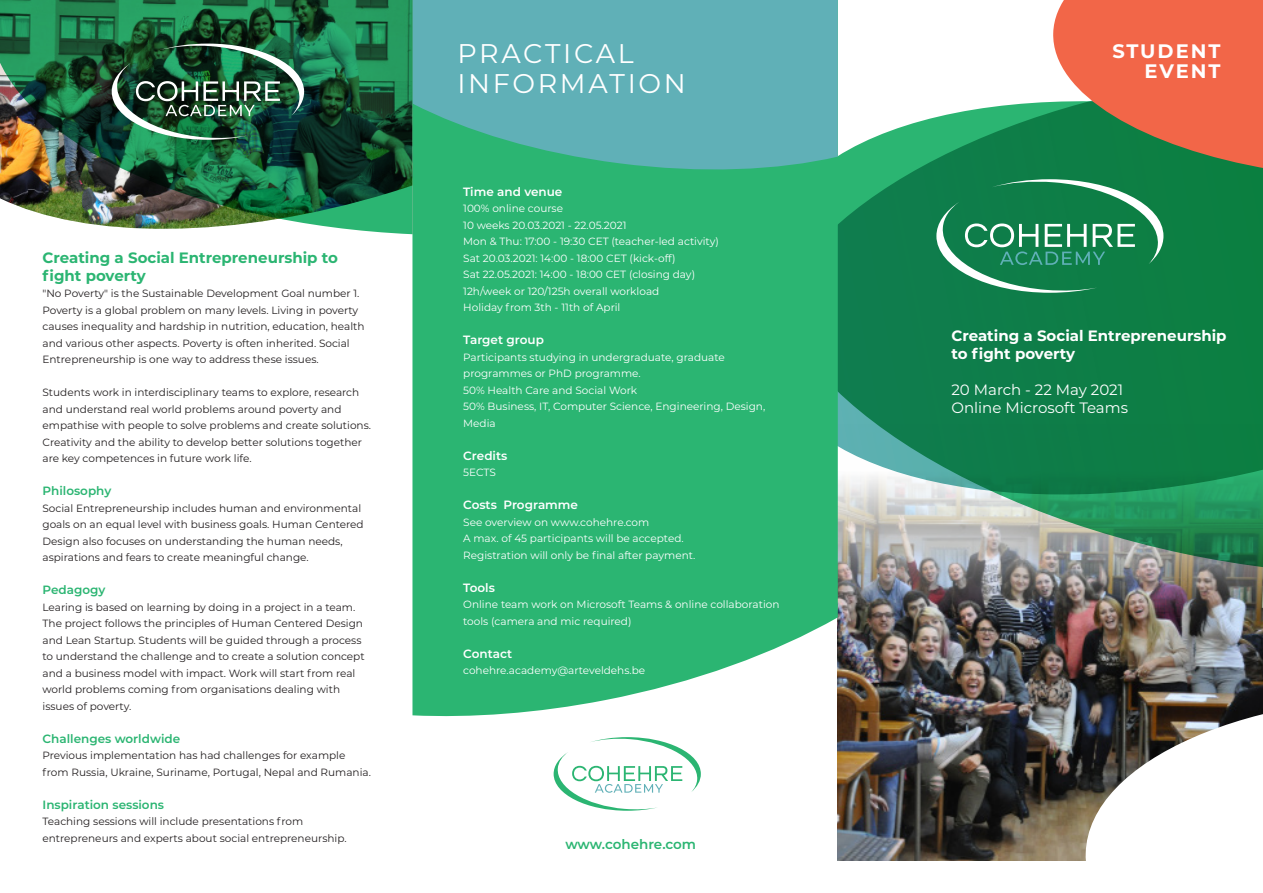
<style>
.page{position:relative;width:1263px;height:893px;background:#fff}
.page>*{position:absolute;margin:0;border:0;box-sizing:border-box;transform-origin:0 0}
.TITLE_1{font:27px "Montserrat";letter-spacing:.1em;color:#fff}
.TITLE_1-2{font:700 19.5px "Montserrat";letter-spacing:.1em;color:#fff}
.t1{font:700 15px/18px "Montserrat";color:#fff}
.t2{font:700 15px/18px "Montserrat";color:#2bb572}
.t3{font:15px "Montserrat";color:#fff}
.LOPENDE_TXT{font:600 13.5px "Montserrat";letter-spacing:-.005em;color:#2bb572}
.t4{font:600 12px "Montserrat";color:#2bb572}
.LOPENDE_TXT-2{font:600 12px "Montserrat";color:#fff}
.TITLE_1-3{font:600 12px "Montserrat";color:#fff}
.t5{font:10.5px/16.5px "Montserrat";color:#231f20}
.LOPENDE_TXT-3{font:10.5px/16.5px "Montserrat";color:#fff}
.TITLE_1-4{font:10.5px/16.5px "Montserrat";color:#fff}
</style>
<div class="page">
<img style="left:837px;top:607px;width:426px;height:253px">
<svg style="left:838px;top:102px;width:425px;height:505px;background:#398d65"></svg>
<svg style="left:1083px;top:690px;width:180px;height:171px"></svg>
<div style="left:412px;top:174px;width:426px;height:544px;background:#2bb572"></div>
<svg style="left:412px;top:0;width:426px;height:174px;background:#59b0ae"></svg>
<img style="left:0;top:0;width:412px;height:234px">
<svg style="left:936px;top:179px;width:227px;height:114px;background:#2e8f60"></svg>
<svg style="left:554px;top:737px;width:147px;height:74px"></svg>
<img style="left:112px;top:44px;width:192px;height:96px">
<svg style="left:1051px;top:0;width:212px;height:169px;background:#c2714e"></svg>
<p class="t2" style="left:43px;top:247px;width:297px">Creating a Social Entrepreneurship to fight poverty</p>
<p class="t5" style="left:43px;top:285px;width:324px">"No Poverty" is the Sustainable Development Goal number 1.<br>Poverty is a global problem on many levels. Living in poverty causes inequality and hardship in nutrition, education, health and various other aspects. Poverty is often inherited. Social Entrepreneurship is one way to address these issues.</p>
<p class="t5" style="left:43px;top:384px;width:330px">Students work in interdisciplinary teams to explore, research and understand real world problems around poverty and empathise with people to solve problems and create solutions.<br>Creativity and the ability to develop better solutions together are key competences in future work life.</p>
<p class="t4" style="left:43px;top:482px;width:70px">Philosophy</p>
<p class="t5" style="left:43px;top:499px;width:323px">Social Entrepreneurship includes human and environmental goals on an equal level with business goals. Human Centered Design also focuses on understanding the human needs, aspirations and fears to create meaningful change.</p>
<p class="t4" style="left:43px;top:581px;width:64px">Pedagogy</p>
<p class="t5" style="left:43px;top:598px;width:324px">Learing is based on learning by doing in a project in a team.<br>The project follows the principles of Human Centered Design and Lean Startup. Students will be guided through a process to understand the challenge and to create a solution concept and a business model with impact. Work will start from real world problems coming from organisations dealing with issues of poverty.</p>
<p class="t4" style="left:43px;top:730px;width:139px">Challenges worldwide</p>
<p class="t5" style="left:43px;top:747px;width:330px">Previous implementation has had challenges for example from Russia, Ukraine, Suriname, Portugal, Nepal and Rumania.</p>
<p class="t4" style="left:43px;top:796px;width:123px">Inspiration sessions</p>
<p class="t5" style="left:43px;top:813px;width:306px">Teaching sessions will include presentations from entrepreneurs and experts about social entrepreneurship.</p>
<p class="TITLE_1" style="left:457px;top:35px;width:178px">PRACTICAL</p>
<p class="TITLE_1" style="left:457px;top:65px;width:230px">INFORMATION</p>
<p class="TITLE_1-3" style="left:463px;top:183px;width:101px">Time and venue</p>
<p class="LOPENDE_TXT-3" style="left:463px;top:200px;width:257px">100% online course<br>10 weeks 20.03.2021 - 22.05.2021<br>Mon &amp; Thu: 17:00 - 19:30 CET (teacher-led activity)<br>Sat 20.03.2021: 14:00 - 18:00 CET (kick-off)</p>
<p class="LOPENDE_TXT-3" style="left:463px;top:266px;width:233px">Sat 22.05.2021: 14:00 - 18:00 CET (closing day)<br>12h/week or 120/125h overall workload</p>
<p class="LOPENDE_TXT-3" style="left:463px;top:299px;width:159px">Holiday from 3th - 11th of April</p>
<p class="TITLE_1-3" style="left:463px;top:332px;width:82px">Target group</p>
<p class="TITLE_1-4" style="left:463px;top:348px;width:304px">Participants studying in undergraduate, graduate programmes or PhD programme.<br>50% Health Care and Social Work<br>50% Business, IT, Computer Science, Engineering, Design, Media</p>
<p class="LOPENDE_TXT-2" style="left:463px;top:447px;width:46px">Credits</p>
<p class="LOPENDE_TXT-3" style="left:463px;top:464px;width:34px">5ECTS</p>
<p class="LOPENDE_TXT-2" style="left:463px;top:497px;width:116px">Costs Programme</p>
<p class="LOPENDE_TXT-3" style="left:463px;top:513px;width:234px">See overview on www.cohehre.com<br>A max. of 45 participants will be accepted.<br>Registration will only be final after payment.</p>
<p class="LOPENDE_TXT-2" style="left:463px;top:579px;width:33px">Tools</p>
<p class="LOPENDE_TXT-3" style="left:463px;top:596px;width:318px">Online team work on Microsoft Teams &amp; online collaboration tools (camera and mic required)</p>
<p class="LOPENDE_TXT-2" style="left:463px;top:645px;width:51px">Contact</p>
<p class="LOPENDE_TXT-3" style="left:463px;top:662px;width:183px">cohehre.academy@arteveldehs.be</p>
<p class="LOPENDE_TXT" style="left:565px;top:835px;width:132px">www.cohehre.com</p>
<p class="TITLE_1-2" style="left:1112px;top:37px;width:110px">STUDENT</p>
<p class="TITLE_1-2" style="left:1144px;top:57px;width:77px">EVENT</p>
<p class="t1" style="left:951px;top:326px;width:277px">Creating a Social Entrepreneurship to fight poverty</p>
<p class="t3" style="left:951px;top:379px;width:173px">20 March - 22 May 2021</p>
<p class="t3" style="left:951px;top:397px;width:178px">Online Microsoft Teams</p>
</div>
